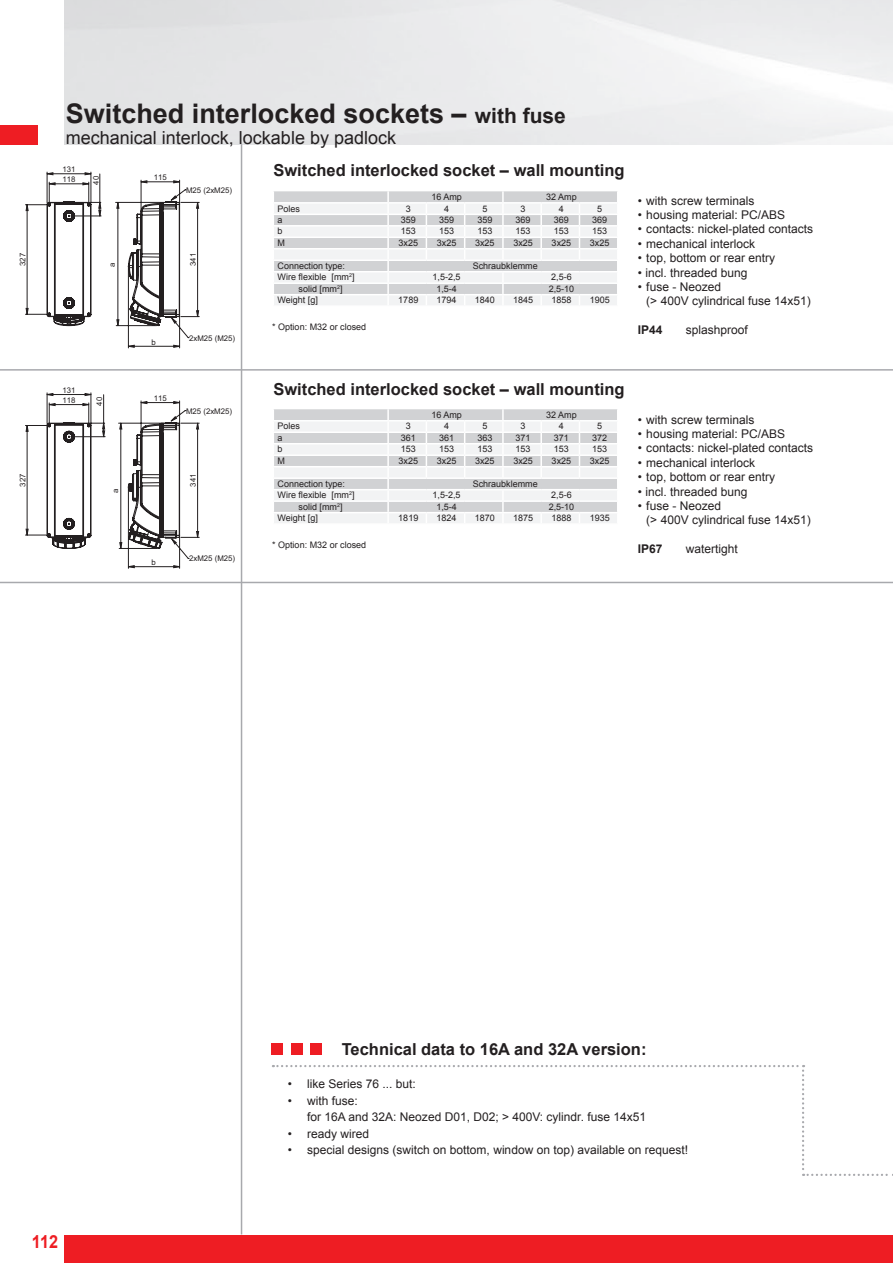
<style>
.page{position:relative;width:893px;height:1263px;background:#fff}
.page>*{position:absolute;margin:0;border:0;box-sizing:border-box;transform-origin:0 0}
.t1{font:700 27px "Arial";color:#231f20}
.t2{font:18px "Arial";color:#231f20}
.t3{font:700 18px "Arial";color:#ee1d23;scale:.9 1}
.t4{font:700 16.5px "Arial";color:#231f20}
.t5{font:12px/14.4px "Arial";color:#231f20}
.t6{font:700 12px "Arial";color:#231f20}
.t7{font:9px "Arial";color:#231f20}
.t8{font:7.8px "Arial";color:#231f20}
.s1{font-size:21px}
</style>
<div class="page">
<div style="left:0;top:125px;width:37px;height:19px;background:#ee1d23"></div>
<div style="left:64px;top:1235px;width:829px;height:28px;background:#ee1d23"></div>
<hr style="left:241px;top:144px;width:1px;height:1090px;background:#a8a9ad">
<svg style="left:273px;top:1065px;width:620px;height:111px"></svg>
<hr style="left:0;top:369px;width:893px;height:2px;background:#a8a9ad">
<hr style="left:0;top:582px;width:893px;height:1px;background:#a8a9ad">
<div style="left:271px;top:1043px;width:12px;height:11px;background:#ee1d23"></div>
<div style="left:291px;top:1043px;width:12px;height:11px;background:#ee1d23"></div>
<div style="left:310px;top:1043px;width:11px;height:11px;background:#ee1d23"></div>
<svg style="left:25px;top:172px;width:175px;height:176px"></svg>
<svg style="left:25px;top:393px;width:175px;height:176px"></svg>
<svg style="left:274px;top:191px;width:343px;height:114px"></svg>
<svg style="left:274px;top:409px;width:343px;height:114px"></svg>
<h1 class="t1" style="left:66px;top:96px;width:501px">Switched interlocked sockets – <span class="s1">with fuse</span></h1>
<h2 class="t2" style="left:66px;top:126px;width:332px">mechanical interlock, lockable by padlock</h2>
<p class="t8" style="left:18px;top:266px;width:15px;rotate:-90deg">327</p>
<p class="t8" style="left:18px;top:487px;width:15px;rotate:-90deg">327</p>
<p class="t8" style="left:63px;top:164px;width:15px">131</p>
<p class="t8" style="left:63px;top:174px;width:15px">118</p>
<p class="t8" style="left:91px;top:185px;width:10px;rotate:-90deg">40</p>
<p class="t8" style="left:154px;top:172px;width:15px">115</p>
<h3 class="t4" style="left:273px;top:159px;width:353px">Switched interlocked socket – wall mounting</h3>
<p class="t8" style="left:186px;top:185px;width:48px">M25 (2xM25)</p>
<p class="t8" style="left:107px;top:267px;width:6px;rotate:-90deg">a</p>
<p class="t8" style="left:188px;top:266px;width:15px;rotate:-90deg">341</p>
<p class="t8" style="left:151px;top:337px;width:6px">b</p>
<p class="t8" style="left:189px;top:333px;width:48px">2xM25 (M25)</p>
<p class="t7" style="left:431px;top:191px;width:32px">16 Amp</p>
<p class="t7" style="left:546px;top:191px;width:32px">32 Amp</p>
<p class="t7" style="left:278px;top:202px;width:24px">Poles</p>
<p class="t7" style="left:406px;top:202px;width:7px">3</p>
<p class="t7" style="left:444px;top:202px;width:7px">4</p>
<p class="t7" style="left:482px;top:202px;width:7px">5</p>
<p class="t7" style="left:521px;top:202px;width:7px">3</p>
<p class="t7" style="left:559px;top:202px;width:7px">4</p>
<p class="t7" style="left:597px;top:202px;width:7px">5</p>
<p class="t7" style="left:278px;top:214px;width:7px">a</p>
<p class="t7" style="left:401px;top:214px;width:17px">359</p>
<p class="t7" style="left:439px;top:214px;width:17px">359</p>
<p class="t7" style="left:477px;top:214px;width:17px">359</p>
<p class="t7" style="left:516px;top:214px;width:17px">369</p>
<p class="t7" style="left:554px;top:214px;width:17px">369</p>
<p class="t7" style="left:592px;top:214px;width:17px">369</p>
<p class="t7" style="left:278px;top:225px;width:7px">b</p>
<p class="t7" style="left:401px;top:225px;width:17px">153</p>
<p class="t7" style="left:439px;top:225px;width:17px">153</p>
<p class="t7" style="left:477px;top:225px;width:17px">153</p>
<p class="t7" style="left:516px;top:225px;width:17px">153</p>
<p class="t7" style="left:554px;top:225px;width:17px">153</p>
<p class="t7" style="left:592px;top:225px;width:17px">153</p>
<p class="t7" style="left:278px;top:237px;width:9px">M</p>
<p class="t7" style="left:399px;top:237px;width:21px">3x25</p>
<p class="t7" style="left:437px;top:237px;width:21px">3x25</p>
<p class="t7" style="left:475px;top:237px;width:21px">3x25</p>
<p class="t7" style="left:513px;top:237px;width:21px">3x25</p>
<p class="t7" style="left:552px;top:237px;width:21px">3x25</p>
<p class="t7" style="left:590px;top:237px;width:21px">3x25</p>
<p class="t7" style="left:278px;top:260px;width:69px">Connection type:</p>
<p class="t7" style="left:473px;top:260px;width:67px">Schraubklemme</p>
<p class="t7" style="left:278px;top:271px;width:78px">Wire flexible [mm<sup>2</sup>]</p>
<p class="t7" style="left:433px;top:271px;width:30px">1,5-2,5</p>
<p class="t7" style="left:551px;top:271px;width:22px">2,5-6</p>
<p class="t7" style="left:299px;top:283px;width:45px">solid [mm<sup>2</sup>]</p>
<p class="t7" style="left:436px;top:283px;width:22px">1,5-4</p>
<p class="t7" style="left:549px;top:283px;width:27px">2,5-10</p>
<p class="t7" style="left:278px;top:294px;width:42px">Weight [g]</p>
<p class="t7" style="left:398px;top:294px;width:22px">1789</p>
<p class="t7" style="left:437px;top:294px;width:22px">1794</p>
<p class="t7" style="left:475px;top:294px;width:22px">1840</p>
<p class="t7" style="left:513px;top:294px;width:22px">1845</p>
<p class="t7" style="left:551px;top:294px;width:22px">1858</p>
<p class="t7" style="left:590px;top:294px;width:22px">1905</p>
<p class="t7" style="left:272px;top:321px;width:96px">* Option: M32 or closed</p>
<p class="t5" style="left:638px;top:193px;width:118px">• with screw terminals</p>
<p class="t5" style="left:638px;top:208px;width:149px">• housing material: PC/ABS</p>
<p class="t5" style="left:638px;top:222px;width:177px">• contacts: nickel-plated contacts</p>
<p class="t5" style="left:638px;top:237px;width:119px">• mechanical interlock</p>
<p class="t5" style="left:638px;top:251px;width:139px">• top, bottom or rear entry</p>
<p class="t5" style="left:638px;top:265px;width:111px">• incl. threaded bung</p>
<p class="t5" style="left:646px;top:280px;width:166px;text-indent:-8px">• fuse - Neozed<br>(&gt; 400V cylindrical fuse 14x51)</p>
<p class="t6" style="left:638px;top:322px;width:26px">IP44</p>
<p class="t5" style="left:686px;top:323px;width:64px">splashproof</p>
<p class="t8" style="left:63px;top:385px;width:15px">131</p>
<p class="t8" style="left:63px;top:395px;width:15px">118</p>
<p class="t8" style="left:94px;top:406px;width:10px;rotate:-90deg">40</p>
<p class="t8" style="left:154px;top:393px;width:15px">115</p>
<h3 class="t4" style="left:273px;top:378px;width:353px">Switched interlocked socket – wall mounting</h3>
<p class="t8" style="left:110px;top:493px;width:6px;rotate:-90deg">a</p>
<p class="t8" style="left:151px;top:557px;width:6px">b</p>
<p class="t8" style="left:186px;top:406px;width:48px">M25 (2xM25)</p>
<p class="t8" style="left:188px;top:487px;width:15px;rotate:-90deg">341</p>
<p class="t8" style="left:189px;top:553px;width:48px">2xM25 (M25)</p>
<p class="t7" style="left:431px;top:409px;width:32px">16 Amp</p>
<p class="t7" style="left:546px;top:409px;width:32px">32 Amp</p>
<p class="t7" style="left:278px;top:420px;width:24px">Poles</p>
<p class="t7" style="left:406px;top:420px;width:7px">3</p>
<p class="t7" style="left:444px;top:420px;width:7px">4</p>
<p class="t7" style="left:482px;top:420px;width:7px">5</p>
<p class="t7" style="left:521px;top:420px;width:7px">3</p>
<p class="t7" style="left:559px;top:420px;width:7px">4</p>
<p class="t7" style="left:597px;top:420px;width:7px">5</p>
<p class="t7" style="left:278px;top:432px;width:7px">a</p>
<p class="t7" style="left:401px;top:432px;width:17px">361</p>
<p class="t7" style="left:439px;top:432px;width:17px">361</p>
<p class="t7" style="left:477px;top:432px;width:17px">363</p>
<p class="t7" style="left:516px;top:432px;width:17px">371</p>
<p class="t7" style="left:554px;top:432px;width:17px">371</p>
<p class="t7" style="left:592px;top:432px;width:17px">372</p>
<p class="t7" style="left:278px;top:443px;width:7px">b</p>
<p class="t7" style="left:401px;top:443px;width:17px">153</p>
<p class="t7" style="left:439px;top:443px;width:17px">153</p>
<p class="t7" style="left:477px;top:443px;width:17px">153</p>
<p class="t7" style="left:516px;top:443px;width:17px">153</p>
<p class="t7" style="left:554px;top:443px;width:17px">153</p>
<p class="t7" style="left:592px;top:443px;width:17px">153</p>
<p class="t7" style="left:278px;top:455px;width:9px">M</p>
<p class="t7" style="left:399px;top:455px;width:21px">3x25</p>
<p class="t7" style="left:437px;top:455px;width:21px">3x25</p>
<p class="t7" style="left:475px;top:455px;width:21px">3x25</p>
<p class="t7" style="left:513px;top:455px;width:21px">3x25</p>
<p class="t7" style="left:552px;top:455px;width:21px">3x25</p>
<p class="t7" style="left:590px;top:455px;width:21px">3x25</p>
<p class="t7" style="left:278px;top:478px;width:69px">Connection type:</p>
<p class="t7" style="left:473px;top:478px;width:67px">Schraubklemme</p>
<p class="t7" style="left:278px;top:489px;width:78px">Wire flexible [mm<sup>2</sup>]</p>
<p class="t7" style="left:433px;top:489px;width:30px">1,5-2,5</p>
<p class="t7" style="left:551px;top:489px;width:22px">2,5-6</p>
<p class="t7" style="left:299px;top:501px;width:45px">solid [mm<sup>2</sup>]</p>
<p class="t7" style="left:436px;top:501px;width:22px">1,5-4</p>
<p class="t7" style="left:549px;top:501px;width:27px">2,5-10</p>
<p class="t7" style="left:278px;top:512px;width:42px">Weight [g]</p>
<p class="t7" style="left:398px;top:512px;width:22px">1819</p>
<p class="t7" style="left:437px;top:512px;width:22px">1824</p>
<p class="t7" style="left:475px;top:512px;width:22px">1870</p>
<p class="t7" style="left:513px;top:512px;width:22px">1875</p>
<p class="t7" style="left:551px;top:512px;width:22px">1888</p>
<p class="t7" style="left:590px;top:512px;width:22px">1935</p>
<p class="t7" style="left:272px;top:539px;width:96px">* Option: M32 or closed</p>
<p class="t5" style="left:638px;top:412px;width:118px">• with screw terminals</p>
<p class="t5" style="left:638px;top:427px;width:149px">• housing material: PC/ABS</p>
<p class="t5" style="left:638px;top:441px;width:177px">• contacts: nickel-plated contacts</p>
<p class="t5" style="left:638px;top:455px;width:119px">• mechanical interlock</p>
<p class="t5" style="left:638px;top:470px;width:139px">• top, bottom or rear entry</p>
<p class="t5" style="left:638px;top:484px;width:111px">• incl. threaded bung</p>
<p class="t5" style="left:646px;top:499px;width:166px;text-indent:-8px">• fuse - Neozed<br>(&gt; 400V cylindrical fuse 14x51)</p>
<p class="t6" style="left:638px;top:541px;width:26px">IP67</p>
<p class="t5" style="left:686px;top:542px;width:54px">watertight</p>
<h2 class="t3" style="left:32px;top:1230px;width:31px">112</h2>
<h3 class="t4" style="left:342px;top:1038px;width:306px">Technical data to 16A and 32A version:</h3>
<p class="t5" style="left:288px;top:1077px;width:130px">• like Series 76 ... but:</p>
<p class="t5" style="left:307px;top:1092px;width:340px;line-height:16.5px;text-indent:-20px">• with fuse:<br>for 16A and 32A: Neozed D01, D02; &gt; 400V: cylindr. fuse 14x51</p>
<p class="t5" style="left:288px;top:1126px;width:83px">• ready wired</p>
<p class="t5" style="left:288px;top:1143px;width:402px">• special designs (switch on bottom, window on top) available on request!</p>
</div>
